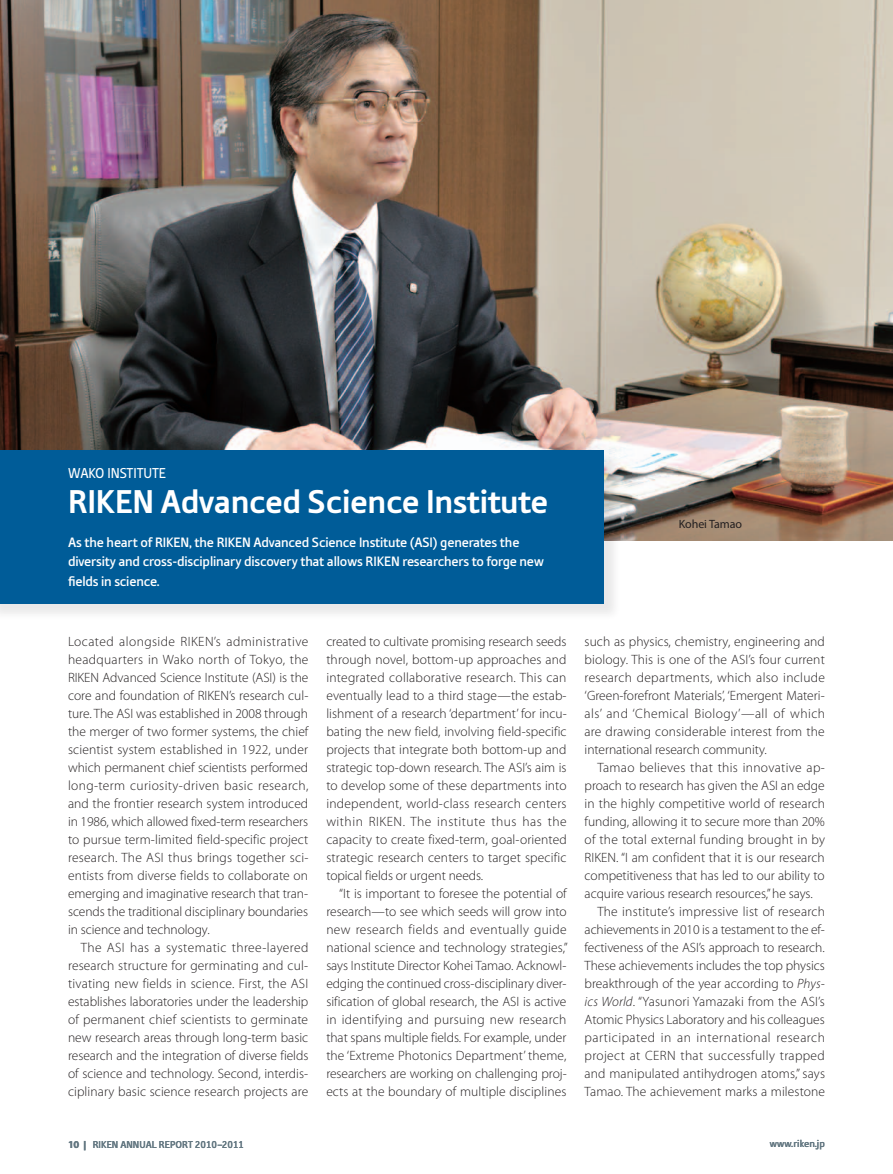
<style>
.page{position:relative;width:893px;height:1174px;background:#fff}
.page>*{position:absolute;margin:0;border:0;box-sizing:border-box;transform-origin:0 0}
.t1{font:700 34.5px "Tabula ITC Pro";letter-spacing:-.01em;color:#fff}
.t2{font:15px "Tabula ITC Pro";letter-spacing:-.01em;color:#fff}
.t3{font:500 14.25px/19.5px "Tabula ITC Pro";letter-spacing:-.01em;color:#fff}
.t4{font:300 13.5px/18px "Myriad Pro";color:#231f20;text-align:justify}
.t5{font:300 13.5px "Myriad Pro";letter-spacing:.025em;color:#231f20}
.t6{font:300 13.5px "Myriad Pro";letter-spacing:.035em;color:#231f20}
.t7{font:12px "Myriad Pro";letter-spacing:-.005em;color:#231f20}
.t8{font:500 10.5px "Tabula ITC Pro";color:#647882}
.s1{font-style:italic}
.s2{font-family:"Myriad Pro";font-weight:700}
.s3{font-weight:900}
</style>
<div class="page">
<img style="left:0;top:0;width:893px;height:540px">
<div style="left:0;top:452px;width:621px;height:169px;background:#231f20;opacity:.1"></div>
<div style="left:0;top:451px;width:604px;height:153px;background:#005c98"></div>
<p class="t2" style="left:68px;top:464px;width:51px">WAKO INSTITUTE</p>
<h1 class="t1" style="left:68px;top:481px;width:482px">RIKEN Advanced Science Institute</h1>
<p class="t3" style="left:68px;top:532px;width:477px">As the heart of RIKEN, the RIKEN Advanced Science Institute (ASI) generates the diversity and cross-disciplinary discovery that allows RIKEN researchers to forge new fields in science.</p>
<p class="t7" style="left:679px;top:516px;width:65px">Kohei Tamao</p>
<p class="t4" style="left:68px;top:632px;width:242px">Located alongside RIKEN’s administrative headquarters in Wako north of Tokyo, the RIKEN Advanced Science Institute (ASI) is the core and foundation of RIKEN’s research cul&shy;ture. The ASI was established in 2008 through the merger of two former systems, the chief scientist system established in 1922, under which permanent chief scientists performed long-term curiosity-driven basic research, and the frontier research system introduced in 1986, which allowed fixed-term researchers to pursue term-limited field-specific project research. The ASI thus brings together sci&shy;entists from diverse fields to collaborate on emerging and imaginative research that tran&shy;scends the traditional disciplinary boundaries in science and technology.</p>
<p class="t4" style="left:68px;top:938px;width:242px;text-indent:13px">The ASI has a systematic three-layered research structure for germinating and cul&shy;tivating new fields in science. First, the ASI establishes laboratories under the leadership of permanent chief scientists to germinate new research areas through long-term basic research and the integration of diverse fields of science and technology. Second, interdis&shy;ciplinary basic science research projects are</p>
<p class="t4" style="left:326px;top:632px;width:242px">created to cultivate promising research seeds through novel, bottom-up approaches and integrated collaborative research. This can eventually lead to a third stage—the estab&shy;lishment of a research ‘department’ for incu&shy;bating the new field, involving field-specific projects that integrate both bottom-up and strategic top-down research. The ASI’s aim is to develop some of these departments into independent, world-class research centers within RIKEN. The institute thus has the capacity to create fixed-term, goal-oriented strategic research centers to target specific topical fields or urgent needs.</p>
<p class="t4" style="left:326px;top:884px;width:243px;text-indent:13px">“It is important to foresee the potential of research—to see which seeds will grow into new research fields and eventually guide national science and technology strategies,” says Institute Director Kohei Tamao. Acknowl&shy;edging the continued cross-disciplinary diver&shy;sification of global research, the ASI is active in identifying and pursuing new research that spans multiple fields. For example, under the ‘Extreme Photonics Department’ theme, researchers are working on challenging proj&shy;ects at the boundary of multiple disciplines</p>
<p class="t4" style="left:585px;top:632px;width:242px">such as physics, chemistry, engineering and biology. This is one of the ASI’s four current research departments, which also include ‘Green-forefront Materials’, ‘Emergent Materi&shy;als’ and ‘Chemical Biology’—all of which are drawing considerable interest from the international research community.</p>
<p class="t5" style="left:597px;top:759px;width:229px">Tamao believes that this innovative ap-</p>
<p class="t4" style="left:585px;top:776px;width:242px">proach to research has given the ASI an edge</p>
<p class="t4" style="left:585px;top:794px;width:242px">in the highly competitive world of research</p>
<p class="t4" style="left:585px;top:812px;width:242px">funding, allowing it to secure more than 20%</p>
<p class="t4" style="left:585px;top:830px;width:242px">of the total external funding brought in by</p>
<p class="t4" style="left:585px;top:848px;width:242px">RIKEN. “I am confident that it is our research</p>
<p class="t4" style="left:585px;top:866px;width:242px">competitiveness that has led to our ability to</p>
<p class="t4" style="left:585px;top:884px;width:230px">acquire various research resources,” he says.</p>
<p class="t4" style="left:597px;top:902px;width:229px">The institute’s impressive list of research</p>
<p class="t4" style="left:585px;top:920px;width:242px">achievements in 2010 is a testament to the ef-</p>
<p class="t4" style="left:585px;top:938px;width:242px">fectiveness of the ASI’s approach to research.</p>
<p class="t4" style="left:585px;top:956px;width:242px">These achievements includes the top physics</p>
<p class="t4" style="left:585px;top:974px;width:242px">breakthrough of the year according to <span class="s1">Phys-</span></p>
<p class="t4" style="left:585px;top:992px;width:242px"><span class="s1">ics World</span>. “Yasunori Yamazaki from the ASI’s</p>
<p class="t4" style="left:585px;top:1010px;width:242px">Atomic Physics Laboratory and his colleagues</p>
<p class="t6" style="left:585px;top:1029px;width:242px">participated in an international research</p>
<p class="t5" style="left:585px;top:1047px;width:242px">project at CERN that successfully trapped</p>
<p class="t4" style="left:585px;top:1064px;width:242px">and manipulated antihydrogen atoms,” says</p>
<p class="t4" style="left:585px;top:1082px;width:242px">Tamao. The achievement marks a milestone</p>
<p class="t8" style="left:68px;top:1138px;width:178px"><span class="s2">10</span> <span class="s3">|</span> RIKEN ANNUAL REPORT 2010–2011</p>
<p class="t8" style="left:770px;top:1137px;width:56px">www.riken.jp</p>
</div>
